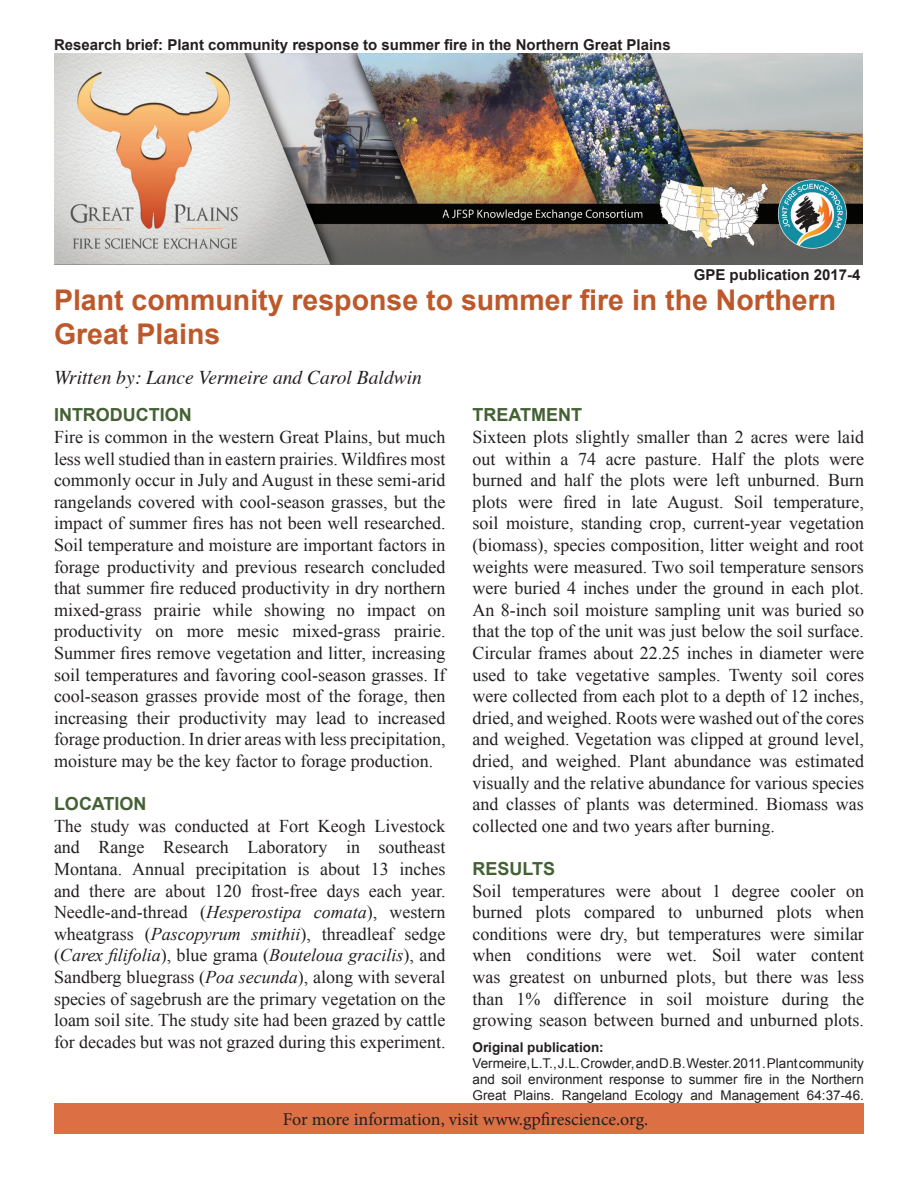
<style>
.page{position:relative;width:918px;height:1188px;background:#fff}
.page>*{position:absolute;margin:0;border:0;box-sizing:border-box;transform-origin:0 0}
.t1{font:700 28.5px/34.2px "Arial";color:#bd582b}
.t2{font:italic 19.5px "Times";color:#231f20}
.Text{font:18px/21.6px "Times New Roman";color:#231f20;text-align:justify}
.t3{font:18px "Minion Pro";letter-spacing:-.005em;color:#231f20}
.t4{font:700 18px "Arial";color:#446134}
.captions{font:700 15px "Arial";color:#231f20}
.captions-2{font:13.5px/16.2px "Arial";color:#231f20;text-align:justify}
.captions-3{font:700 13.5px "Arial";color:#231f20}
.s1{font-style:italic}
</style>
<div class="page">
<img style="left:54px;top:54px;width:809px;height:211px">
<div style="left:54px;top:1104px;width:810px;height:30px;background:#dc7044"></div>
<p class="captions" style="left:54px;top:34px;width:618px">Research brief: Plant community response to summer fire in the Northern Great Plains</p>
<p class="captions" style="left:694px;top:265px;width:168px">GPE publication 2017-4</p>
<p class="t1" style="left:54px;top:284px;width:784px">Plant community response to summer fire in the Northern<br>Great Plains</p>
<p class="t2" style="left:54px;top:360px;width:369px">Written by: Lance Vermeire and Carol Baldwin</p>
<p class="t4" style="left:54px;top:403px;width:139px">INTRODUCTION</p>
<p class="Text" style="left:54px;top:426px;width:393px">Fire is common in the western Great Plains, but much less well studied than in eastern prairies. Wildfires most commonly occur in July and August in these semi-arid rangelands covered with cool-season grasses, but the impact of summer fires has not been well researched.<br>Soil temperature and moisture are important factors in forage productivity and previous research concluded that summer fire reduced productivity in dry northern mixed-grass prairie while showing no impact on productivity on more mesic mixed-grass prairie.<br>Summer fires remove vegetation and litter, increasing soil temperatures and favoring cool-season grasses. If cool-season grasses provide most of the forage, then increasing their productivity may lead to increased forage production. In drier areas with less precipitation, moisture may be the key factor to forage production.</p>
<p class="t4" style="left:54px;top:792px;width:94px">LOCATION</p>
<p class="Text" style="left:54px;top:815px;width:393px">The study was conducted at Fort Keogh Livestock and Range Research Laboratory in southeast Montana. Annual precipitation is about 13 inches and there are about 120 frost-free days each year.<br>Needle-and-thread (<span class="s1">Hesperostipa comata</span>), western wheatgrass (<span class="s1">Pascopyrum smithii</span>), threadleaf sedge (<span class="s1">Carex filifolia</span>), blue grama (<span class="s1">Bouteloua gracilis</span>), and Sandberg bluegrass (<span class="s1">Poa secunda</span>), along with several species of sagebrush are the primary vegetation on the loam soil site. The study site had been grazed by cattle for decades but was not grazed during this experiment.</p>
<p class="t4" style="left:472px;top:403px;width:111px">TREATMENT</p>
<p class="Text" style="left:472px;top:426px;width:393px">Sixteen plots slightly smaller than 2 acres were laid out within a 74 acre pasture. Half the plots were burned and half the plots were left unburned. Burn plots were fired in late August. Soil temperature, soil moisture, standing crop, current-year vegetation (biomass), species composition, litter weight and root weights were measured. Two soil temperature sensors were buried 4 inches under the ground in each plot.<br>An 8-inch soil moisture sampling unit was buried so that the top of the unit was just below the soil surface.<br>Circular frames about 22.25 inches in diameter were used to take vegetative samples. Twenty soil cores were collected from each plot to a depth of 12 inches, dried, and weighed. Roots were washed out of the cores and weighed. Vegetation was clipped at ground level, dried, and weighed. Plant abundance was estimated visually and the relative abundance for various species and classes of plants was determined. Biomass was collected one and two years after burning.</p>
<p class="t4" style="left:472px;top:857px;width:84px">RESULTS</p>
<p class="Text" style="left:472px;top:879px;width:393px">Soil temperatures were about 1 degree cooler on burned plots compared to unburned plots when conditions were dry, but temperatures were similar when conditions were wet. Soil water content was greatest on unburned plots, but there was less than 1% difference in soil moisture during the growing season between burned and unburned plots.</p>
<p class="captions-3" style="left:472px;top:1038px;width:133px">Original publication:</p>
<p class="captions-2" style="left:472px;top:1055px;width:393px">Vermeire, L.T., J.L. Crowder, and D.B. Wester. 2011. Plant community and soil environment response to summer fire in the Northern Great Plains. Rangeland Ecology and Management 64:37-46.</p>
<p class="t3" style="left:283px;top:1108px;width:367px">For more information, visit www.gpfirescience.org.</p>
</div>
